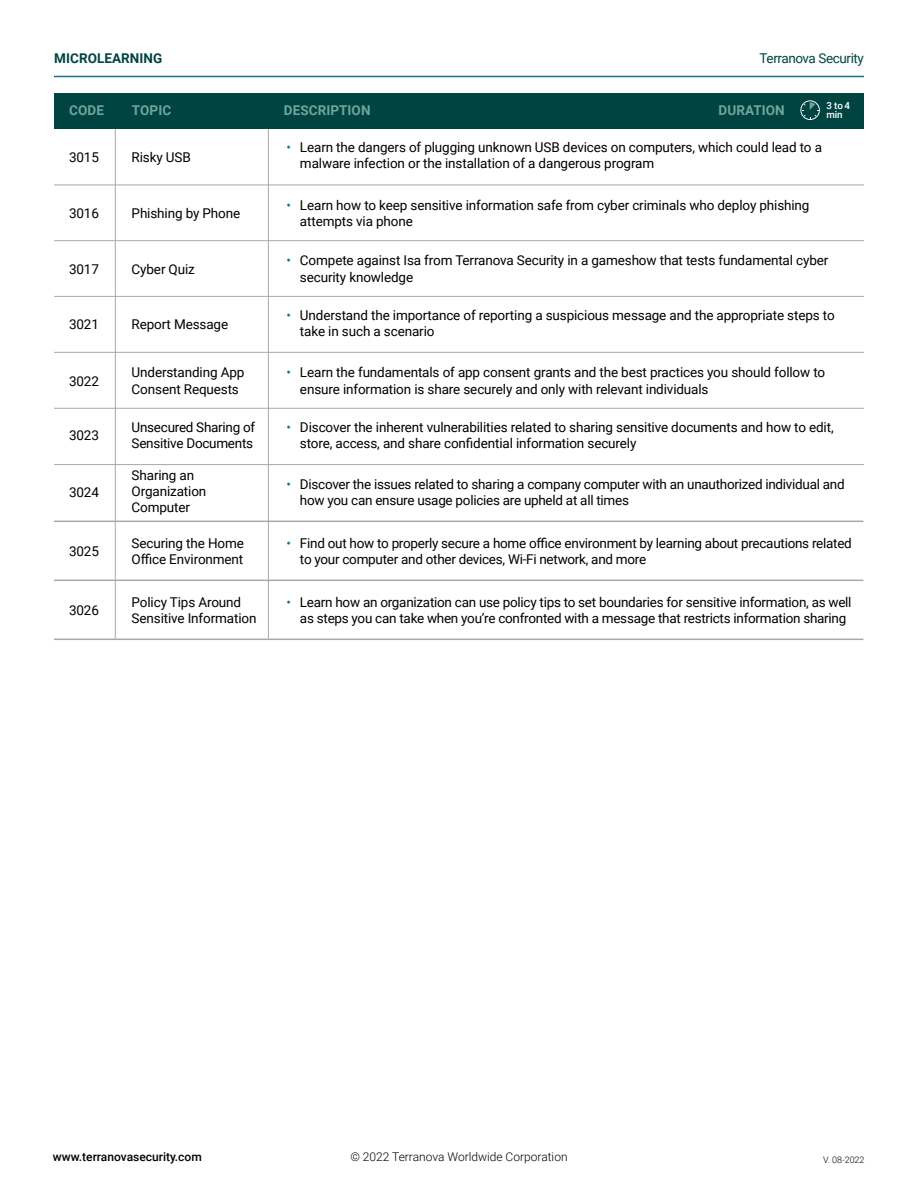
<style>
.page{position:relative;width:918px;height:1188px;background:#fff}
.page>*{position:absolute;margin:0;border:0;box-sizing:border-box;transform-origin:0 0}
.t1{font:13.5px/16.2px "Roboto";letter-spacing:-.01em;color:#000}
.t2{font:700 13.5px "Roboto";letter-spacing:.005em;color:#70a59a}
.t3{font:13.5px "Roboto";letter-spacing:-.03em;color:#004442}
.t4{font:700 13.5px "Roboto";letter-spacing:.005em;color:#004442}
.t5{font:300 12px "Roboto";color:#000}
.t6{font:500 12px "Roboto";color:#000}
.t7{font:500 9.75px/9px "Roboto";color:#fff}
.t8{font:300 9px "Roboto";color:#000}
.s1{color:#11719c}
</style>
<div class="page">
<hr style="left:54px;top:76px;width:810px;height:1px;background:#11719c">
<hr style="left:54px;top:185px;width:810px;height:1px;background:#a9a9a9">
<hr style="left:54px;top:240px;width:810px;height:1px;background:#a9a9a9">
<hr style="left:54px;top:296px;width:810px;height:1px;background:#a9a9a9">
<hr style="left:54px;top:352px;width:810px;height:1px;background:#a9a9a9">
<hr style="left:54px;top:408px;width:810px;height:1px;background:#a9a9a9">
<hr style="left:54px;top:464px;width:810px;height:1px;background:#a9a9a9">
<hr style="left:115px;top:122px;width:1px;height:517px;background:#a9a9a9">
<hr style="left:268px;top:122px;width:1px;height:517px;background:#a9a9a9">
<hr style="left:54px;top:521px;width:809px;height:1px;background:#a9a9a9">
<hr style="left:54px;top:580px;width:809px;height:1px;background:#a9a9a9">
<hr style="left:54px;top:639px;width:809px;height:1px;background:#a9a9a9">
<div style="left:54px;top:93px;width:810px;height:36px;background:#004442"></div>
<svg style="left:800px;top:100px;width:20px;height:20px"></svg>
<p class="t4" style="left:54px;top:48px;width:110px">MICROLEARNING</p>
<p class="t3" style="left:760px;top:48px;width:106px">Terranova Security</p>
<p class="t2" style="left:69px;top:101px;width:36px">CODE</p>
<p class="t2" style="left:132px;top:101px;width:41px">TOPIC</p>
<p class="t2" style="left:284px;top:101px;width:88px">DESCRIPTION</p>
<p class="t2" style="left:719px;top:101px;width:68px">DURATION</p>
<p class="t7" style="left:826px;top:100px;width:25px">3 to 4 min</p>
<p class="t1" style="left:69px;top:149px;width:31px">3015</p>
<p class="t1" style="left:132px;top:149px;width:61px">Risky USB</p>
<p class="t1" style="left:300px;top:139px;width:524px;text-indent:-14px"><span class="s1">•</span> Learn the dangers of plugging unknown USB devices on computers, which could lead to a malware infection or the installation of a dangerous program</p>
<p class="t1" style="left:69px;top:204px;width:31px">3016</p>
<p class="t1" style="left:132px;top:204px;width:110px">Phishing by Phone</p>
<p class="t1" style="left:300px;top:196px;width:511px;text-indent:-14px"><span class="s1">•</span> Learn how to keep sensitive information safe from cyber criminals who deploy phishing attempts via phone</p>
<p class="t1" style="left:69px;top:260px;width:31px">3017</p>
<p class="t1" style="left:132px;top:260px;width:65px">Cyber Quiz</p>
<p class="t1" style="left:300px;top:252px;width:530px;text-indent:-14px"><span class="s1">•</span> Compete against Isa from Terranova Security in a gameshow that tests fundamental cyber security knowledge</p>
<p class="t1" style="left:69px;top:316px;width:31px">3021</p>
<p class="t1" style="left:132px;top:316px;width:98px">Report Message</p>
<p class="t1" style="left:300px;top:306px;width:536px;text-indent:-14px"><span class="s1">•</span> Understand the importance of reporting a suspicious message and the appropriate steps to take in such a scenario</p>
<p class="t1" style="left:69px;top:372px;width:31px">3022</p>
<p class="t1" style="left:132px;top:364px;width:114px">Understanding App<br>Consent Requests</p>
<p class="t1" style="left:300px;top:364px;width:527px;text-indent:-14px"><span class="s1">•</span> Learn the fundamentals of app consent grants and the best practices you should follow to ensure information is share securely and only with relevant individuals</p>
<p class="t1" style="left:69px;top:426px;width:31px">3023</p>
<p class="t1" style="left:132px;top:418px;width:125px">Unsecured Sharing of<br>Sensitive Documents</p>
<p class="t1" style="left:300px;top:418px;width:535px;text-indent:-14px"><span class="s1">•</span> Discover the inherent vulnerabilities related to sharing sensitive documents and how to edit, store, access, and share confidential information securely</p>
<p class="t1" style="left:69px;top:483px;width:31px">3024</p>
<p class="t1" style="left:132px;top:467px;width:76px">Sharing an<br>Organization<br>Computer</p>
<p class="t1" style="left:132px;top:534px;width:114px">Securing the Home<br>Office Environment</p>
<p class="t1" style="left:132px;top:593px;width:126px">Policy Tips Around<br>Sensitive Information</p>
<p class="t1" style="left:300px;top:475px;width:546px;text-indent:-14px"><span class="s1">•</span> Discover the issues related to sharing a company computer with an unauthorized individual and how you can ensure usage policies are upheld at all times</p>
<p class="t1" style="left:300px;top:534px;width:553px;text-indent:-14px"><span class="s1">•</span> Find out how to properly secure a home office environment by learning about precautions related to your computer and other devices, Wi-Fi network, and more</p>
<p class="t1" style="left:300px;top:593px;width:553px;text-indent:-14px"><span class="s1">•</span> Learn how an organization can use policy tips to set boundaries for sensitive information, as well as steps you can take when you’re confronted with a message that restricts information sharing</p>
<p class="t1" style="left:69px;top:542px;width:31px">3025</p>
<p class="t1" style="left:69px;top:601px;width:31px">3026</p>
<p class="t6" style="left:53px;top:1149px;width:150px">www.terranovasecurity.com</p>
<p class="t5" style="left:350px;top:1149px;width:219px">© 2022 Terranova Worldwide Corporation</p>
<p class="t8" style="left:823px;top:1153px;width:43px">V. 08-2022</p>
</div>
